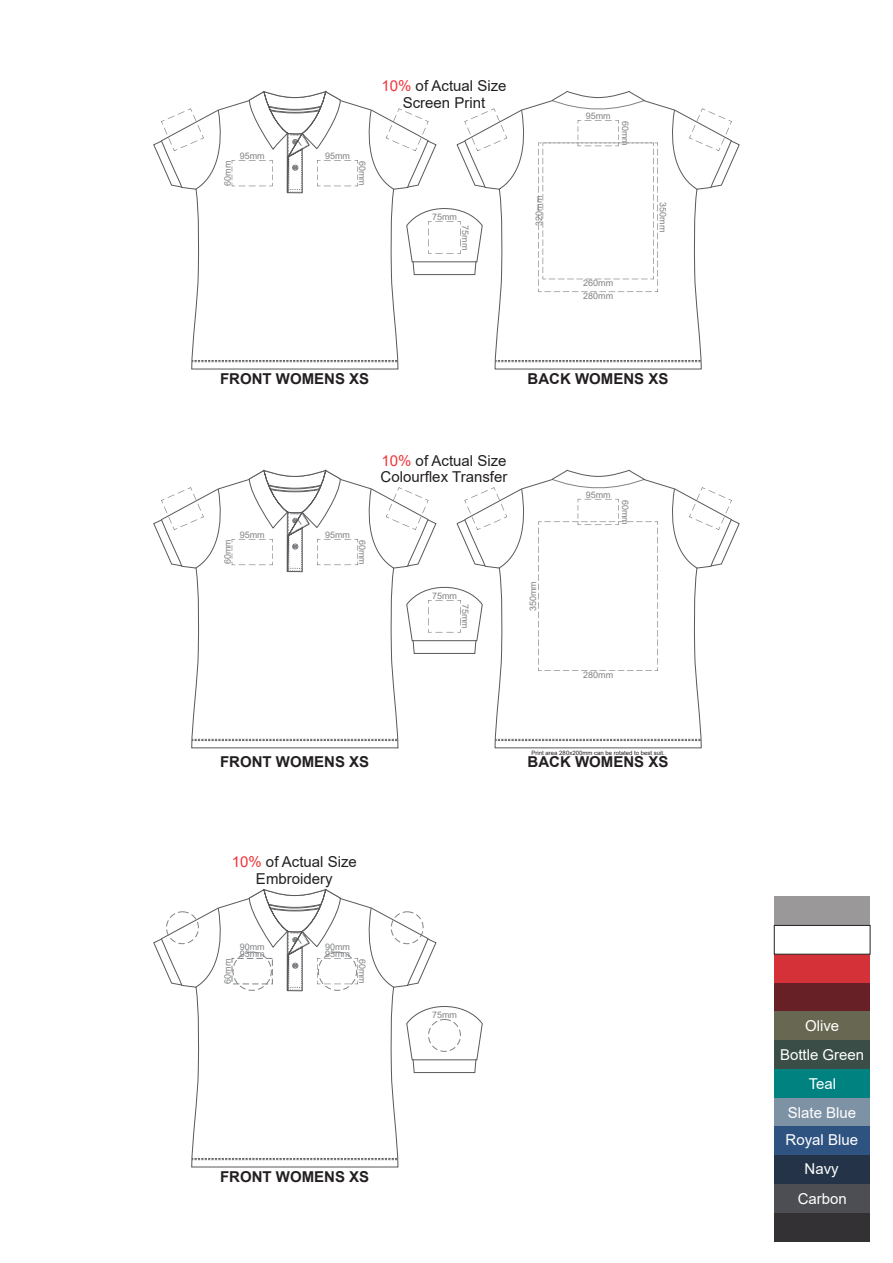
<style>
.page{position:relative;width:893px;height:1263px;background:#fff}
.page>*{position:absolute;margin:0;border:0;box-sizing:border-box;transform-origin:0 0}
.t1{font:15px/16.8px "Arial";color:#231f20;text-align:center}
.t2{font:700 15px "Arial";color:#231f20}
.t3{font:15px/28.8px "Arial";color:#fff;text-align:center}
.t4{font:9px/12.8px "Arial";color:#808285}
.t5{font:6px "Arial";color:#231f20}
.s1{color:#f13338}
</style>
<div class="page">
<svg style="left:457px;top:91px;width:282px;height:278px"></svg>
<svg style="left:457px;top:470px;width:282px;height:278px"></svg>
<svg style="left:153px;top:105px;width:283px;height:264px"></svg>
<svg style="left:153px;top:484px;width:283px;height:264px"></svg>
<svg style="left:153px;top:898px;width:283px;height:269px"></svg>
<svg style="left:406px;top:1006px;width:77px;height:67px"></svg>
<svg style="left:232px;top:91px;width:126px;height:158px"></svg>
<svg style="left:161px;top:108px;width:63px;height:82px"></svg>
<svg style="left:365px;top:108px;width:64px;height:82px"></svg>
<svg style="left:464px;top:108px;width:64px;height:82px"></svg>
<svg style="left:668px;top:108px;width:64px;height:82px"></svg>
<svg style="left:406px;top:208px;width:77px;height:67px"></svg>
<svg style="left:538px;top:120px;width:120px;height:172px"></svg>
<svg style="left:232px;top:470px;width:126px;height:102px"></svg>
<svg style="left:161px;top:487px;width:63px;height:82px"></svg>
<svg style="left:365px;top:487px;width:64px;height:82px"></svg>
<svg style="left:464px;top:487px;width:64px;height:82px"></svg>
<svg style="left:668px;top:487px;width:64px;height:82px"></svg>
<svg style="left:406px;top:587px;width:77px;height:67px"></svg>
<svg style="left:538px;top:499px;width:120px;height:172px"></svg>
<svg style="left:249px;top:889px;width:109px;height:102px"></svg>
<div style="left:232px;top:958px;width:41px;height:26px;border:1px dashed #808285"></div>
<div style="left:391px;top:911px;width:32px;height:33px;border:1px dashed #808285;border-radius:50%"></div>
<div style="left:428px;top:1019px;width:33px;height:33px;border:1px dashed #808285;border-radius:50%"></div>
<div style="left:318px;top:952px;width:39px;height:39px;border:1px dashed #808285;border-radius:50%"></div>
<div style="left:166px;top:911px;width:33px;height:33px;border:1px dashed #808285;border-radius:50%"></div>
<div style="left:233px;top:952px;width:39px;height:39px;border:1px dashed #808285;border-radius:50%"></div>
<div style="left:774px;top:896px;width:96px;height:29px;background:#9a9899"></div>
<div style="left:774px;top:954px;width:96px;height:29px;background:#d43238"></div>
<div style="left:774px;top:983px;width:96px;height:28px;background:#662026"></div>
<div style="left:774px;top:925px;width:96px;height:29px;background:#fff;border:1px solid #231f20"></div>
<div style="left:774px;top:1098px;width:96px;height:28px;background:#7e92a6"></div>
<div style="left:774px;top:1184px;width:96px;height:29px;background:#4d4e53"></div>
<div style="left:774px;top:1126px;width:96px;height:29px;background:#2f5381"></div>
<div style="left:774px;top:1213px;width:96px;height:28px;background:#333133"></div>
<div style="left:774px;top:1069px;width:96px;height:29px;background:#008281"></div>
<div style="left:774px;top:1155px;width:96px;height:29px;background:#243348"></div>
<div style="left:774px;top:1040px;width:96px;height:29px;background:#3a4d47"></div>
<div style="left:774px;top:1011px;width:96px;height:29px;background:#686752"></div>
<h1 class="t1" style="left:381px;top:78px;width:127px"><span class="s1">10%</span> of Actual Size<br>Screen Print</h1>
<p class="t4" style="left:221px;top:186px;width:27px;rotate:-90deg">60mm</p>
<p class="t4" style="left:240px;top:149px;width:27px">95mm</p>
<p class="t4" style="left:325px;top:149px;width:27px">95mm</p>
<p class="t4" style="left:369px;top:161px;width:27px;rotate:90deg">60mm</p>
<p class="t4" style="left:432px;top:210px;width:27px">75mm</p>
<p class="t4" style="left:472px;top:225px;width:27px;rotate:90deg">75mm</p>
<p class="t4" style="left:586px;top:109px;width:27px">95mm</p>
<p class="t4" style="left:632px;top:121px;width:27px;rotate:90deg">60mm</p>
<p class="t4" style="left:533px;top:226px;width:32px;rotate:-90deg">320mm</p>
<p class="t4" style="left:669px;top:202px;width:32px;rotate:90deg">350mm</p>
<p class="t4" style="left:583px;top:276px;width:32px">260mm<br>280mm</p>
<h1 class="t2" style="left:220px;top:368px;width:151px">FRONT WOMENS XS</h1>
<h1 class="t2" style="left:528px;top:368px;width:142px">BACK WOMENS XS</h1>
<h1 class="t1" style="left:381px;top:452px;width:128px;text-align:left"><span class="s1">10%</span> of Actual Size<br>Colourflex Transfer</h1>
<p class="t4" style="left:221px;top:564px;width:27px;rotate:-90deg">60mm</p>
<p class="t4" style="left:240px;top:528px;width:27px">95mm</p>
<p class="t4" style="left:325px;top:528px;width:27px">95mm</p>
<p class="t4" style="left:369px;top:540px;width:27px;rotate:90deg">60mm</p>
<p class="t4" style="left:432px;top:589px;width:27px">75mm</p>
<p class="t4" style="left:472px;top:604px;width:27px;rotate:90deg">75mm</p>
<p class="t4" style="left:527px;top:611px;width:32px;rotate:-90deg">350mm</p>
<p class="t4" style="left:586px;top:488px;width:27px">95mm</p>
<p class="t4" style="left:632px;top:500px;width:27px;rotate:90deg">60mm</p>
<p class="t4" style="left:583px;top:669px;width:32px">280mm</p>
<h1 class="t2" style="left:220px;top:751px;width:151px">FRONT WOMENS XS</h1>
<p class="t5" style="left:532px;top:749px;width:135px">Print area 280x200mm can be rotated to best suit.</p>
<h1 class="t2" style="left:528px;top:751px;width:142px">BACK WOMENS XS</h1>
<h1 class="t1" style="left:232px;top:853px;width:127px"><span class="s1">10%</span> of Actual Size<br>Embroidery</h1>
<p class="t4" style="left:221px;top:983px;width:27px;rotate:-90deg">60mm</p>
<p class="t4" style="left:240px;top:940px;width:27px">90mm</p>
<p class="t4" style="left:325px;top:940px;width:27px">90mm</p>
<p class="t4" style="left:240px;top:947px;width:27px">95mm</p>
<p class="t4" style="left:325px;top:947px;width:27px">95mm</p>
<p class="t4" style="left:369px;top:959px;width:27px;rotate:90deg">60mm</p>
<p class="t4" style="left:432px;top:1008px;width:27px">75mm</p>
<h1 class="t2" style="left:220px;top:1166px;width:151px">FRONT WOMENS XS</h1>
<h1 class="t3" style="left:780px;top:1011px;width:86px">Olive<br>Bottle Green<br>Teal<br>Slate Blue</h1>
<h1 class="t3" style="left:786px;top:1125px;width:74px">Royal Blue<br>Navy</h1>
<h1 class="t3" style="left:798px;top:1184px;width:51px">Carbon</h1>
</div>
